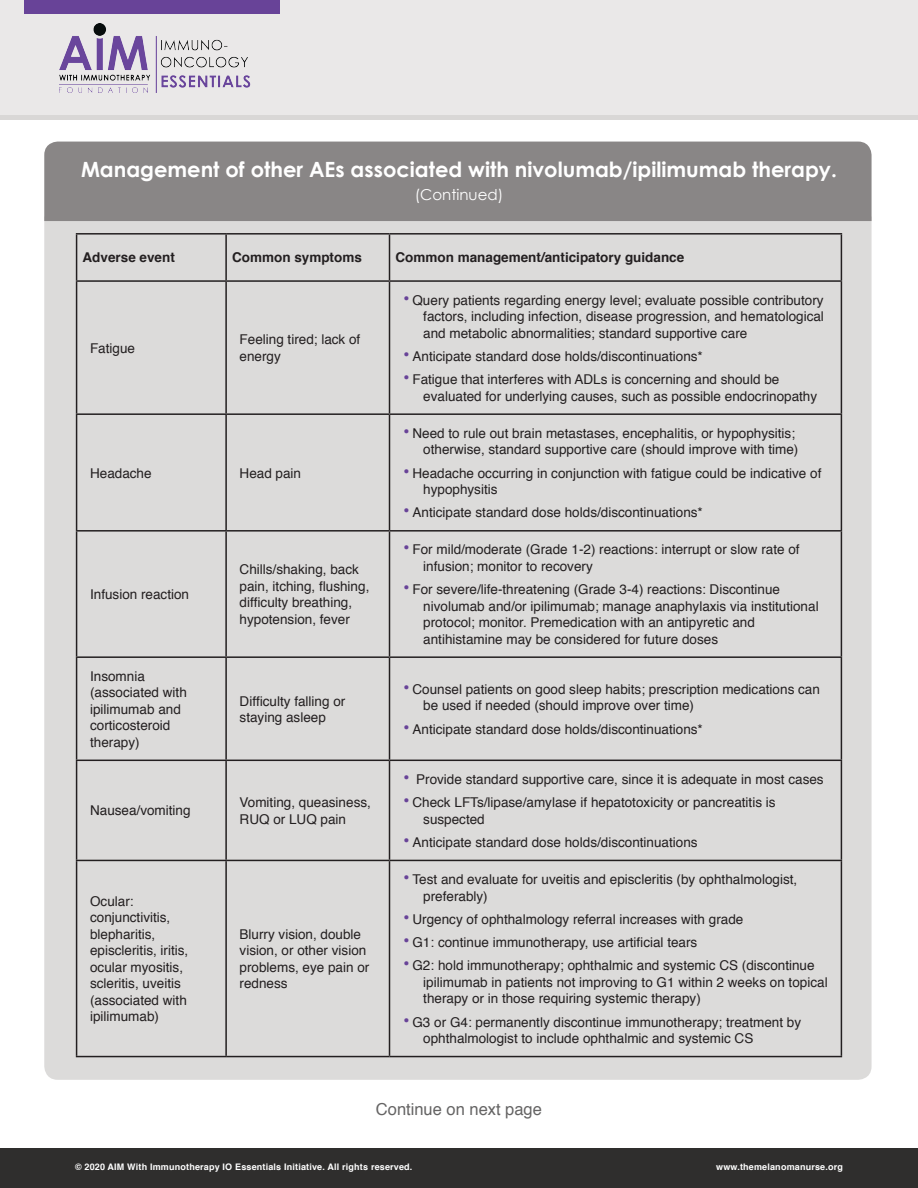
<style>
.page{position:relative;width:918px;height:1188px;background:#fff}
.page>*{position:absolute;margin:0;border:0;box-sizing:border-box;transform-origin:0 0}
.t1{font:700 21px "Century Gothic";color:#fff}
.t2{font:16.5px "Helvetica";color:#656464}
.t3{font:15px "Century Gothic";color:#fff}
.t4{font:13.5px/16.5px "Helvetica";color:#231f20}
.t5{font:700 13.5px "Helvetica";color:#231f20}
.t6{font:700 9px "Helvetica";letter-spacing:.02em;color:#fff}
.s1{font-size:18.75px;color:#684398}
</style>
<div class="page">
<div style="left:0;top:0;width:918px;height:115px;background:#eae8e8"></div>
<hr style="left:0;top:115px;width:918px;height:4px;background:#d9d7d6">
<div style="left:0;top:1149px;width:918px;height:39px;background:#2f2e2d"></div>
<img style="left:59px;top:24px;width:192px;height:69px">
<div style="left:24px;top:0;width:255px;height:14px;background:#684398"></div>
<div style="left:44px;top:221px;width:828px;height:859px;background:#dcdbda"></div>
<hr style="left:76px;top:532px;width:1px;height:124px;background:#231f20">
<hr style="left:225px;top:532px;width:2px;height:124px;background:#231f20">
<hr style="left:389px;top:532px;width:1px;height:124px;background:#231f20">
<hr style="left:841px;top:532px;width:1px;height:124px;background:#231f20">
<hr style="left:76px;top:656px;width:150px;height:2px;background:#231f20">
<hr style="left:76px;top:658px;width:1px;height:102px;background:#231f20">
<hr style="left:226px;top:656px;width:164px;height:2px;background:#231f20">
<hr style="left:225px;top:658px;width:2px;height:102px;background:#231f20">
<hr style="left:390px;top:656px;width:452px;height:2px;background:#231f20">
<hr style="left:389px;top:658px;width:1px;height:102px;background:#231f20">
<hr style="left:841px;top:658px;width:1px;height:102px;background:#231f20">
<hr style="left:76px;top:282px;width:1px;height:131px;background:#231f20">
<hr style="left:225px;top:282px;width:2px;height:131px;background:#231f20">
<hr style="left:389px;top:282px;width:1px;height:131px;background:#231f20">
<hr style="left:76px;top:413px;width:150px;height:2px;background:#231f20">
<hr style="left:76px;top:415px;width:1px;height:115px;background:#231f20">
<hr style="left:226px;top:413px;width:164px;height:2px;background:#231f20">
<hr style="left:225px;top:415px;width:2px;height:115px;background:#231f20">
<hr style="left:389px;top:415px;width:1px;height:115px;background:#231f20">
<hr style="left:841px;top:415px;width:1px;height:115px;background:#231f20">
<hr style="left:76px;top:530px;width:150px;height:2px;background:#231f20">
<hr style="left:226px;top:530px;width:164px;height:2px;background:#231f20">
<hr style="left:390px;top:530px;width:452px;height:2px;background:#231f20">
<hr style="left:841px;top:282px;width:1px;height:131px;background:#231f20">
<hr style="left:390px;top:413px;width:452px;height:2px;background:#231f20">
<hr style="left:76px;top:760px;width:150px;height:1px;background:#231f20">
<hr style="left:76px;top:761px;width:1px;height:99px;background:#231f20">
<hr style="left:226px;top:760px;width:164px;height:1px;background:#231f20">
<hr style="left:225px;top:761px;width:2px;height:99px;background:#231f20">
<hr style="left:390px;top:760px;width:452px;height:1px;background:#231f20">
<hr style="left:389px;top:761px;width:1px;height:99px;background:#231f20">
<hr style="left:841px;top:761px;width:1px;height:99px;background:#231f20">
<hr style="left:76px;top:860px;width:150px;height:1px;background:#231f20">
<hr style="left:76px;top:861px;width:1px;height:195px;background:#231f20">
<hr style="left:226px;top:860px;width:164px;height:1px;background:#231f20">
<hr style="left:225px;top:861px;width:2px;height:195px;background:#231f20">
<hr style="left:390px;top:860px;width:452px;height:1px;background:#231f20">
<hr style="left:389px;top:861px;width:1px;height:195px;background:#231f20">
<hr style="left:841px;top:861px;width:1px;height:195px;background:#231f20">
<hr style="left:76px;top:1056px;width:150px;height:1px;background:#231f20">
<hr style="left:226px;top:1056px;width:164px;height:1px;background:#231f20">
<hr style="left:390px;top:1056px;width:452px;height:1px;background:#231f20">
<hr style="left:76px;top:233px;width:150px;height:2px;background:#231f20">
<hr style="left:76px;top:235px;width:1px;height:45px;background:#231f20">
<hr style="left:226px;top:233px;width:164px;height:2px;background:#231f20">
<hr style="left:225px;top:235px;width:2px;height:45px;background:#231f20">
<hr style="left:390px;top:233px;width:452px;height:2px;background:#231f20">
<hr style="left:389px;top:235px;width:1px;height:45px;background:#231f20">
<hr style="left:841px;top:235px;width:1px;height:45px;background:#231f20">
<hr style="left:76px;top:280px;width:150px;height:2px;background:#231f20">
<hr style="left:226px;top:280px;width:164px;height:2px;background:#231f20">
<hr style="left:390px;top:280px;width:452px;height:2px;background:#231f20">
<div style="left:44px;top:142px;width:828px;height:79px;background:#898686"></div>
<p class="t1" style="left:81px;top:154px;width:757px">Management of other AEs associated with nivolumab/ipilimumab therapy.</p>
<p class="t3" style="left:415px;top:184px;width:90px">(Continued)</p>
<p class="t5" style="left:83px;top:247px;width:94px">Adverse event</p>
<p class="t5" style="left:232px;top:247px;width:131px">Common symptoms</p>
<p class="t5" style="left:395px;top:247px;width:290px">Common management/anticipatory guidance</p>
<p class="t4" style="left:90px;top:340px;width:47px">Fatigue</p>
<p class="t4" style="left:240px;top:332px;width:122px">Feeling tired; lack of energy</p>
<p class="t4" style="left:90px;top:465px;width:63px">Headache</p>
<p class="t4" style="left:240px;top:465px;width:63px">Head pain</p>
<p class="t4" style="left:90px;top:586px;width:101px">Infusion reaction</p>
<p class="t4" style="left:240px;top:562px;width:131px">Chills/shaking, back pain, itching, flushing, difficulty breathing, hypotension, fever</p>
<p class="t4" style="left:423px;top:292px;width:402px;text-align:justify;text-indent:-20px"><span class="s1">•</span> Query patients regarding energy level; evaluate possible contributory factors, including infection, disease progression, and hematological and metabolic abnormalities; standard supportive care</p>
<p class="t4" style="left:403px;top:348px;width:301px"><span class="s1">•</span> Anticipate standard dose holds/discontinuations*</p>
<p class="t4" style="left:423px;top:372px;width:395px;text-indent:-20px"><span class="s1">•</span> Fatigue that interferes with ADLs is concerning and should be evaluated for underlying causes, such as possible endocrinopathy</p>
<p class="t4" style="left:403px;top:425px;width:397px;text-align:right"><span class="s1">•</span> Need to rule out brain metastases, encephalitis, or hypophysitis; otherwise, standard supportive care (should improve with time)</p>
<p class="t4" style="left:423px;top:465px;width:400px;text-indent:-20px"><span class="s1">•</span> Headache occurring in conjunction with fatigue could be indicative of hypophysitis</p>
<p class="t4" style="left:403px;top:505px;width:301px"><span class="s1">•</span> Anticipate standard dose holds/discontinuations*</p>
<p class="t4" style="left:423px;top:542px;width:378px;text-indent:-20px"><span class="s1">•</span> For mild/moderate (Grade 1-2) reactions: interrupt or slow rate of infusion; monitor to recovery</p>
<p class="t4" style="left:423px;top:582px;width:397px;text-indent:-20px"><span class="s1">•</span> For severe/life-threatening (Grade 3-4) reactions: Discontinue nivolumab and/or ipilimumab; manage anaphylaxis via institutional protocol; monitor. Premedication with an antipyretic and antihistamine may be considered for future doses</p>
<p class="t4" style="left:90px;top:668px;width:98px">Insomnia (associated with ipilimumab and corticosteroid therapy)</p>
<p class="t4" style="left:240px;top:693px;width:107px">Difficulty falling or staying asleep</p>
<p class="t4" style="left:423px;top:681px;width:398px;text-indent:-20px"><span class="s1">•</span> Counsel patients on good sleep habits; prescription medications can be used if needed (should improve over time)</p>
<p class="t4" style="left:403px;top:721px;width:301px"><span class="s1">•</span> Anticipate standard dose holds/discontinuations*</p>
<p class="t4" style="left:90px;top:803px;width:102px">Nausea/vomiting</p>
<p class="t4" style="left:240px;top:795px;width:133px">Vomiting, queasiness,<br>RUQ or LUQ pain</p>
<p class="t4" style="left:90px;top:893px;width:100px">Ocular: conjunctivitis, blepharitis, episcleritis, iritis, ocular myositis, scleritis, uveitis (associated with ipilimumab)</p>
<p class="t4" style="left:240px;top:926px;width:131px">Blurry vision, double vision, or other vision problems, eye pain or redness</p>
<p class="t4" style="left:403px;top:771px;width:422px"><span class="s1">•</span> Provide standard supportive care, since it is adequate in most cases</p>
<p class="t4" style="left:423px;top:795px;width:354px;text-indent:-20px"><span class="s1">•</span> Check LFTs/lipase/amylase if hepatotoxicity or pancreatitis is suspected</p>
<p class="t4" style="left:403px;top:834px;width:296px"><span class="s1">•</span> Anticipate standard dose holds/discontinuations</p>
<p class="t4" style="left:423px;top:871px;width:376px;text-indent:-20px"><span class="s1">•</span> Test and evaluate for uveitis and episcleritis (by ophthalmologist, preferably)</p>
<p class="t4" style="left:403px;top:911px;width:342px"><span class="s1">•</span> Urgency of ophthalmology referral increases with grade</p>
<p class="t4" style="left:403px;top:934px;width:296px"><span class="s1">•</span> G1: continue immunotherapy, use artificial tears</p>
<p class="t4" style="left:423px;top:958px;width:406px;text-indent:-20px"><span class="s1">•</span> G2: hold immunotherapy; ophthalmic and systemic CS (discontinue ipilimumab in patients not improving to G1 within 2 weeks on topical therapy or in those requiring systemic therapy)</p>
<p class="t4" style="left:423px;top:1014px;width:379px;text-indent:-20px"><span class="s1">•</span> G3 or G4: permanently discontinue immunotherapy; treatment by ophthalmologist to include ophthalmic and systemic CS</p>
<p class="t2" style="left:376px;top:1096px;width:168px">Continue on next page</p>
<p class="t6" style="left:75px;top:1159px;width:339px">© 2020 AIM With Immunotherapy IO Essentials Initiative. All rights reserved.</p>
<p class="t6" style="left:716px;top:1159px;width:128px">www.themelanomanurse.org</p>
</div>
